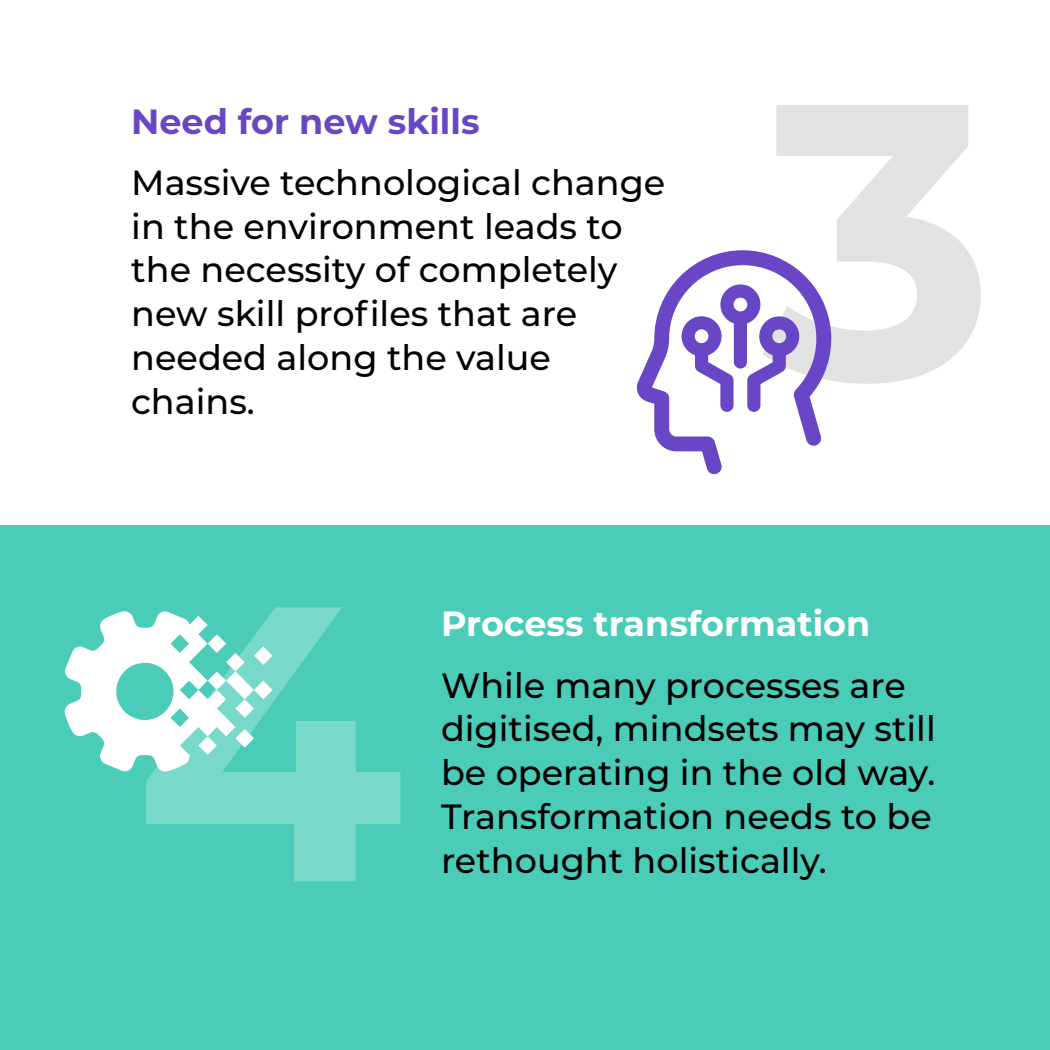
<style>
.page{position:relative;width:1050px;height:1050px;background:#fff}
.page>*{position:absolute;margin:0;border:0;box-sizing:border-box;transform-origin:0 0}
.t1{font:700 391.65px "Montserrat";color:#e2e2e2}
.t2{font:700 391.65px "Montserrat";color:#78d9ca}
.t3{font:500 35px/43.8px "Montserrat";color:#000}
.t4{font:700 35px "Montserrat";color:#fff}
.t5{font:700 35px "Montserrat";color:#6846c6}
</style>
<div class="page">
<div style="left:0;top:525px;width:1050px;height:525px;background:#4bccb9"></div>
<svg style="left:636px;top:250px;width:196px;height:224px"></svg>
<svg style="left:682px;top:284px;width:120px;height:128px"></svg>
<svg style="left:64px;top:611px;width:209px;height:161px"></svg>
<p class="t5" style="left:131px;top:96px;width:350px">Need for new skills</p>
<p class="t3" style="left:131px;top:159px;width:536px">Massive technological change in the environment leads to the necessity of completely new skill profiles that are needed along the value chains.</p>
<h1 class="t1" style="left:763px;top:-42px;width:233px">3</h1>
<h1 class="t2" style="left:134px;top:460px;width:271px">4</h1>
<p class="t4" style="left:441px;top:599px;width:431px">Process transformation</p>
<p class="t3" style="left:441px;top:662px;width:496px">While many processes are digitised, mindsets may still be operating in the old way.<br>Transformation needs to be rethought holistically.</p>
</div>
